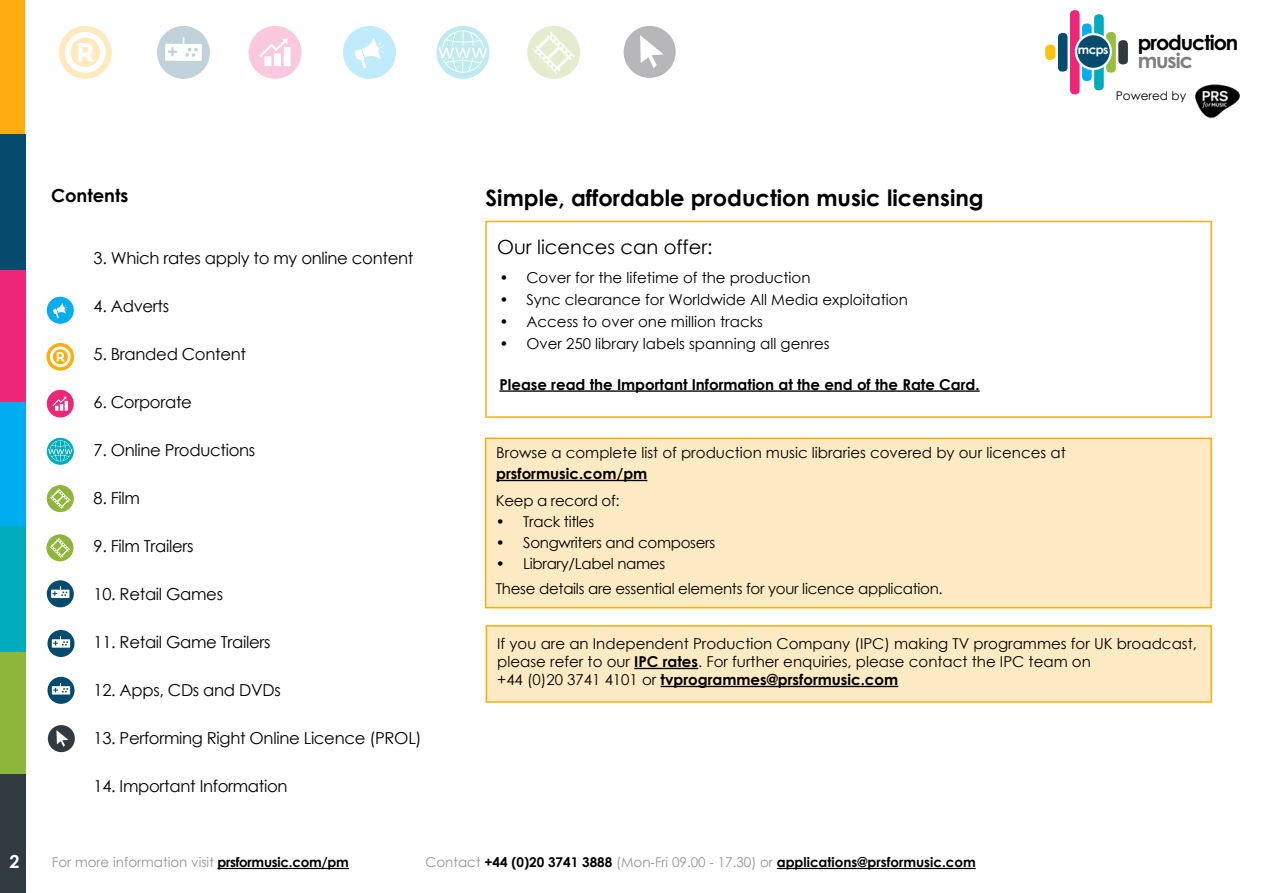
<style>
.page{position:relative;width:1263px;height:893px;background:#fff}
.page>*{position:absolute;margin:0;border:0;box-sizing:border-box;transform-origin:0 0}
.t1{font:700 22.5px "Century Gothic";color:#000}
.t2{font:700 20.7px "Century Gothic";letter-spacing:-.05em;color:#000}
.t3{font:700 20.7px "Century Gothic";letter-spacing:-.05em;color:#7c7e81}
.t4{font:19.5px "Century Gothic";color:#000}
.t5{font:700 18px "Century Gothic";color:#000}
.t6{font:700 18px "Century Gothic";color:#fff}
.t7{font:16.5px "Century Gothic";letter-spacing:-.02em;color:#000}
.t8{font:15px/18px "Century Gothic";color:#000}
.t9{font:15px/25.2px "Century Gothic";letter-spacing:-.02em;color:#000}
.t10{font:700 15px "Century Gothic";color:#000}
.t11{font:700 13.5px "Century Gothic";color:#000}
.t12{font:13.5px "Century Gothic";color:#939598}
.t13{font:700 12.15px "Century Gothic";color:#fff}
.t14{font:12px "Century Gothic";color:#000}
.s1{font-weight:700}
.s2{font-weight:700;color:#000}
.s3{font-weight:400;color:#939598}
</style>
<div class="page">
<div style="left:0;top:0;width:25px;height:140px;background:#ffad0e"></div>
<div style="left:0;top:269px;width:25px;height:136px;background:#ed2677"></div>
<div style="left:0;top:402px;width:25px;height:128px;background:#00aeef"></div>
<div style="left:0;top:526px;width:25px;height:135px;background:#00abbb"></div>
<div style="left:0;top:652px;width:26px;height:127px;background:#8eb63a"></div>
<div style="left:0;top:135px;width:25px;height:135px;background:#054b6d"></div>
<div style="left:0;top:774px;width:25px;height:119px;background:#313a3f"></div>
<hr style="left:217px;top:868px;width:132px;height:1px;background:#000">
<hr style="left:777px;top:868px;width:199px;height:1px;background:#000">
<div style="left:485px;top:438px;width:727px;height:170px;background:#ffebc3;border:2px solid #ffad0e"></div>
<hr style="left:496px;top:480px;width:151px;height:1px;background:#000">
<div style="left:485px;top:221px;width:727px;height:197px;background:#fff;border:2px solid #ffad0e"></div>
<hr style="left:499px;top:390px;width:481px;height:2px;background:#000">
<div style="left:47px;top:580px;width:27px;height:27px;background:#054b6d;border-radius:50%"></div>
<div style="left:51px;top:590px;width:18px;height:8px;background:#fff"></div>
<svg style="left:52px;top:586px;width:15px;height:10px"></svg>
<svg style="left:47px;top:438px;width:27px;height:27px"></svg>
<svg style="left:48px;top:440px;width:24px;height:21px"></svg>
<div style="left:47px;top:485px;width:27px;height:27px;background:#8eb63a;border-radius:50%"></div>
<svg style="left:50px;top:488px;width:21px;height:21px"></svg>
<div style="left:47px;top:297px;width:27px;height:27px;background:#00aeef;border-radius:50%"></div>
<svg style="left:53px;top:303px;width:15px;height:15px"></svg>
<div style="left:1070px;top:10px;width:9px;height:84px;background:#ed2677;border-radius:4px"></div>
<div style="left:1082px;top:24px;width:10px;height:57px;background:#00aeef;border-radius:4px"></div>
<div style="left:1094px;top:14px;width:10px;height:76px;background:#00abbb;border-radius:4px"></div>
<div style="left:1106px;top:32px;width:10px;height:41px;background:#96c03d;border-radius:4px"></div>
<div style="left:1058px;top:33px;width:9px;height:39px;background:#054b6d;border-radius:4px"></div>
<div style="left:1118px;top:40px;width:10px;height:24px;background:#313a3f;border-radius:4px"></div>
<svg style="left:1075px;top:33px;width:37px;height:37px"></svg>
<div style="left:1077px;top:35px;width:33px;height:33px;background:#054b6d;border-radius:50%"></div>
<div style="left:1045px;top:45px;width:10px;height:15px;background:#ffc20e;border-radius:5px"></div>
<div style="left:486px;top:625px;width:726px;height:78px;background:#ffebc3;border:2px solid #ffad0e"></div>
<img style="left:1195px;top:84px;width:45px;height:35px">
<div style="left:48px;top:725px;width:27px;height:27px;background:#313a3f;border-radius:50%"></div>
<svg style="left:56px;top:730px;width:12px;height:17px"></svg>
<hr style="left:634px;top:668px;width:64px;height:1px;background:#000">
<hr style="left:661px;top:686px;width:237px;height:1px;background:#000">
<div style="left:47px;top:390px;width:27px;height:27px;background:#ed2677;border-radius:50%"></div>
<svg style="left:53px;top:397px;width:15px;height:14px"></svg>
<svg style="left:46px;top:343px;width:28px;height:28px"></svg>
<svg style="left:50px;top:346px;width:21px;height:21px"></svg>
<svg style="left:46px;top:534px;width:27px;height:27px"></svg>
<svg style="left:49px;top:538px;width:21px;height:21px"></svg>
<div style="left:156px;top:25px;width:55px;height:55px;background:#c1d2db;border-radius:50%"></div>
<div style="left:155px;top:24px;width:56px;height:56px;border:1px solid #fff;border-radius:50%"></div>
<div style="left:165px;top:44px;width:37px;height:17px;background:#fff"></div>
<svg style="left:168px;top:47px;width:9px;height:10px"></svg>
<svg style="left:183px;top:37px;width:15px;height:20px"></svg>
<svg style="left:436px;top:25px;width:54px;height:55px"></svg>
<div style="left:435px;top:24px;width:56px;height:56px;border:1px solid #fff;border-radius:50%"></div>
<svg style="left:439px;top:30px;width:48px;height:43px"></svg>
<svg style="left:526px;top:25px;width:55px;height:55px"></svg>
<div style="left:526px;top:24px;width:56px;height:56px;border:1px solid #fff;border-radius:50%"></div>
<svg style="left:533px;top:32px;width:42px;height:42px"></svg>
<div style="left:342px;top:25px;width:55px;height:55px;background:#bfebfb;border-radius:50%"></div>
<div style="left:341px;top:24px;width:56px;height:56px;border:1px solid #fff;border-radius:50%"></div>
<svg style="left:355px;top:38px;width:29px;height:31px"></svg>
<div style="left:623px;top:25px;width:53px;height:54px;background:#b7b6b8;border-radius:50%"></div>
<div style="left:622px;top:24px;width:55px;height:55px;border:1px solid #fff;border-radius:50%"></div>
<svg style="left:640px;top:35px;width:24px;height:33px"></svg>
<div style="left:248px;top:25px;width:54px;height:55px;background:#fbc9dd;border-radius:50%"></div>
<div style="left:247px;top:24px;width:56px;height:56px;border:1px solid #fff;border-radius:50%"></div>
<svg style="left:259px;top:39px;width:32px;height:27px"></svg>
<svg style="left:58px;top:25px;width:55px;height:55px"></svg>
<div style="left:57px;top:24px;width:56px;height:56px;border:1px solid #fff;border-radius:50%"></div>
<svg style="left:65px;top:32px;width:41px;height:41px"></svg>
<div style="left:47px;top:630px;width:28px;height:27px;background:#054b6d;border-radius:50%"></div>
<div style="left:52px;top:639px;width:18px;height:9px;background:#fff"></div>
<svg style="left:53px;top:636px;width:15px;height:10px"></svg>
<svg style="left:47px;top:677px;width:28px;height:27px"></svg>
<svg style="left:52px;top:686px;width:18px;height:8px"></svg>
<svg style="left:53px;top:683px;width:15px;height:9px"></svg>
<p class="t13" style="left:1078px;top:41px;width:32px">mcps</p>
<h2 class="t2" style="left:1138px;top:27px;width:102px">production</h2>
<h2 class="t3" style="left:1138px;top:45px;width:57px">music</h2>
<p class="t14" style="left:1116px;top:88px;width:72px">Powered by</p>
<p class="t6" style="left:10px;top:848px;width:12px">2</p>
<p class="t5" style="left:51px;top:181px;width:79px">Contents</p>
<p class="t7" style="left:94px;top:246px;width:321px">3. Which rates apply to my online content</p>
<p class="t7" style="left:94px;top:294px;width:77px">4. Adverts</p>
<p class="t7" style="left:94px;top:342px;width:154px">5. Branded Content</p>
<p class="t7" style="left:94px;top:390px;width:100px">6. Corporate</p>
<p class="t7" style="left:94px;top:438px;width:163px">7. Online Productions</p>
<p class="t7" style="left:94px;top:486px;width:48px">8. Film</p>
<p class="t7" style="left:94px;top:534px;width:101px">9. Film Trailers</p>
<p class="t7" style="left:94px;top:582px;width:131px">10. Retail Games</p>
<p class="t7" style="left:94px;top:630px;width:178px">11. Retail Game Trailers</p>
<p class="t7" style="left:94px;top:678px;width:189px">12. Apps, CDs and DVDs</p>
<p class="t7" style="left:94px;top:726px;width:330px">13. Performing Right Online Licence (PROL)</p>
<p class="t7" style="left:94px;top:774px;width:196px">14. Important Information</p>
<h1 class="t1" style="left:486px;top:181px;width:500px">Simple, affordable production music licensing</h1>
<h3 class="t4" style="left:497px;top:233px;width:217px">Our licences can offer:</h3>
<p class="t8" style="left:499px;top:268px;width:313px">• Cover for the lifetime of the production</p>
<p class="t8" style="left:499px;top:290px;width:410px">• Sync clearance for Worldwide All Media exploitation</p>
<p class="t8" style="left:499px;top:313px;width:265px">• Access to over one million tracks</p>
<p class="t8" style="left:499px;top:335px;width:332px">• Over 250 library labels spanning all genres</p>
<p class="t10" style="left:499px;top:373px;width:482px">Please read the Important Information at the end of the Rate Card.</p>
<p class="t8" style="left:496px;top:443px;width:571px">Browse a complete list of production music libraries covered by our licences at</p>
<p class="t10" style="left:496px;top:462px;width:153px">prsformusic.com/pm</p>
<p class="t9" style="left:496px;top:488px;width:125px">Keep a record of:</p>
<p class="t9" style="left:496px;top:509px;width:100px">• Track titles</p>
<p class="t9" style="left:496px;top:530px;width:221px">• Songwriters and composers</p>
<p class="t9" style="left:496px;top:551px;width:448px">• Library/Label names<br>These details are essential elements for your licence application.</p>
<p class="t8" style="left:497px;top:634px;width:701px">If you are an Independent Production Company (IPC) making TV programmes for UK broadcast, please refer to our <span class="s1">IPC rates</span>. For further enquiries, please contact the IPC team on<br>+44 (0)20 3741 4101 or <span class="s1">tvprogrammes@prsformusic.com</span></p>
<p class="t12" style="left:52px;top:853px;width:298px">For more information visit <span class="s2">prsformusic.com/pm</span></p>
<p class="t11" style="left:425px;top:852px;width:552px"><span class="s3">Contact</span> +44 (0)20 3741 3888 <span class="s3">(Mon-Fri 09.00 - 17.30) or</span> applications@prsformusic.com</p>
</div>
